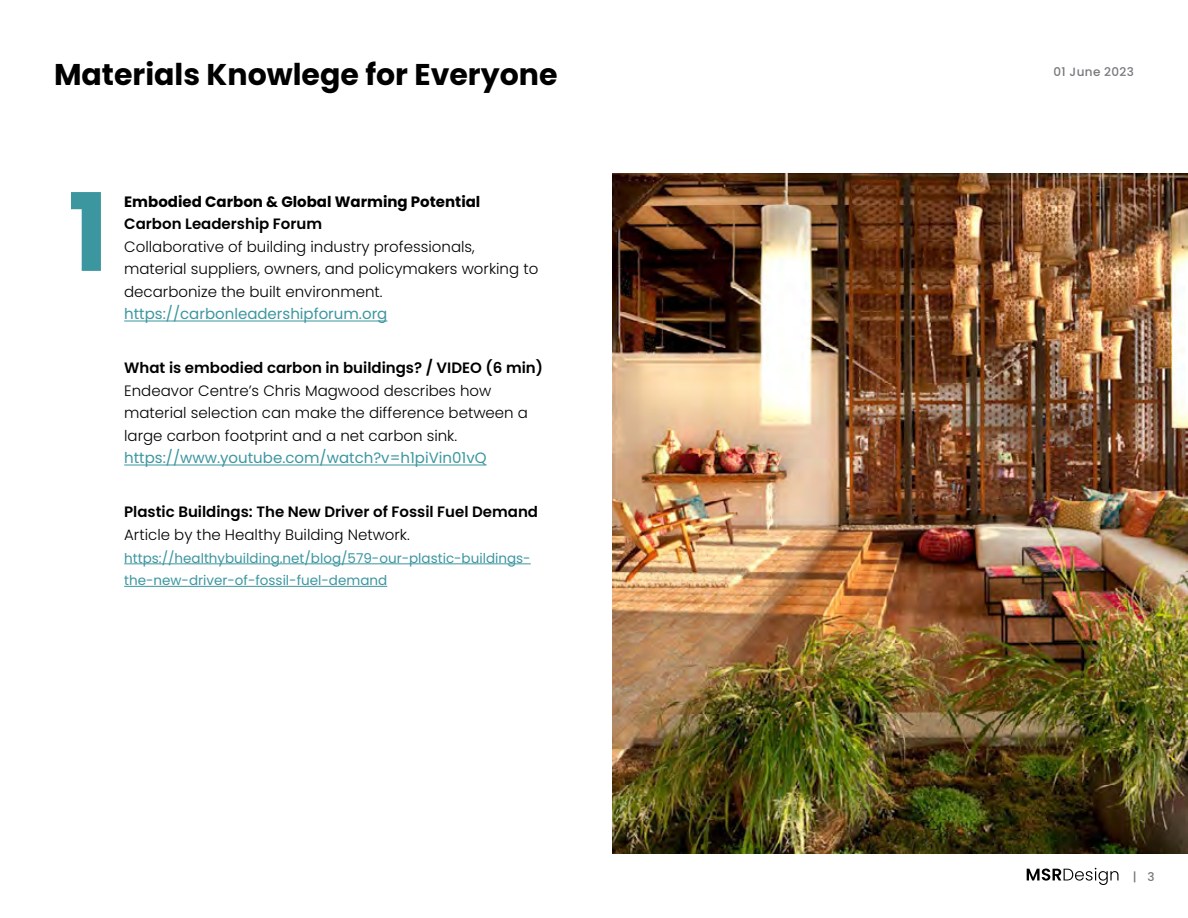
<style>
.page{position:relative;width:1188px;height:918px;background:#fff}
.page>*{position:absolute;margin:0;border:0;box-sizing:border-box;transform-origin:0 0}
.t1{font:700 108px "Poppins";color:#3c96a0}
.t2{font:700 30px "Poppins";color:#000}
.t3{font:300 15px/22.5px "Poppins";color:#000}
.t4{font:600 15px "Poppins";color:#000}
.t5{font:15px "Poppins";color:#3c96a0}
.t6{font:700 15px "Poppins";color:#000}
.t7{font:13.5px/22.5px "Poppins";color:#3c96a0}
.t8{font:500 12px "Poppins";letter-spacing:.03em;color:#77787b}
</style>
<div class="page">
<svg style="left:1027px;top:868px;width:92px;height:17px"></svg>
<hr style="left:124px;top:321px;width:263px;height:1px;background:#3c96a0">
<hr style="left:124px;top:465px;width:363px;height:1px;background:#3c96a0">
<hr style="left:124px;top:564px;width:407px;height:1px;background:#3c96a0">
<hr style="left:124px;top:586px;width:263px;height:1px;background:#3c96a0">
<img style="left:612px;top:173px;width:576px;height:680px">
<h2 class="t2" style="left:54px;top:58px;width:505px">Materials Knowlege for Everyone</h2>
<h1 class="t1" style="left:68px;top:170px;width:42px">1</h1>
<p class="t6" style="left:124px;top:193px;width:358px">Embodied Carbon &amp; Global Warming Potential</p>
<p class="t4" style="left:124px;top:216px;width:199px">Carbon Leadership Forum</p>
<p class="t3" style="left:124px;top:236px;width:416px">Collaborative of building industry professionals, material suppliers, owners, and policymakers working to decarbonize the built environment.</p>
<p class="t5" style="left:124px;top:306px;width:265px">https://carbonleadershipforum.org</p>
<p class="t4" style="left:124px;top:360px;width:420px">What is embodied carbon in buildings? / VIDEO (6 min)</p>
<p class="t3" style="left:124px;top:380px;width:405px">Endeavor Centre’s Chris Magwood describes how material selection can make the difference between a large carbon footprint and a net carbon sink.</p>
<p class="t5" style="left:124px;top:450px;width:364px">https://www.youtube.com/watch?v=h1piVin01vQ</p>
<p class="t4" style="left:124px;top:504px;width:415px">Plastic Buildings: The New Driver of Fossil Fuel Demand</p>
<p class="t3" style="left:124px;top:524px;width:287px">Article by the Healthy Building Network.</p>
<p class="t7" style="left:124px;top:547px;width:408px">https://healthybuilding.net/blog/579-our-plastic-buildings&shy;the-new-driver-of-fossil-fuel-demand</p>
<p class="t8" style="left:1053px;top:64px;width:82px">01 June 2023</p>
<p class="t8" style="left:1133px;top:869px;width:23px">| 3</p>
</div>
